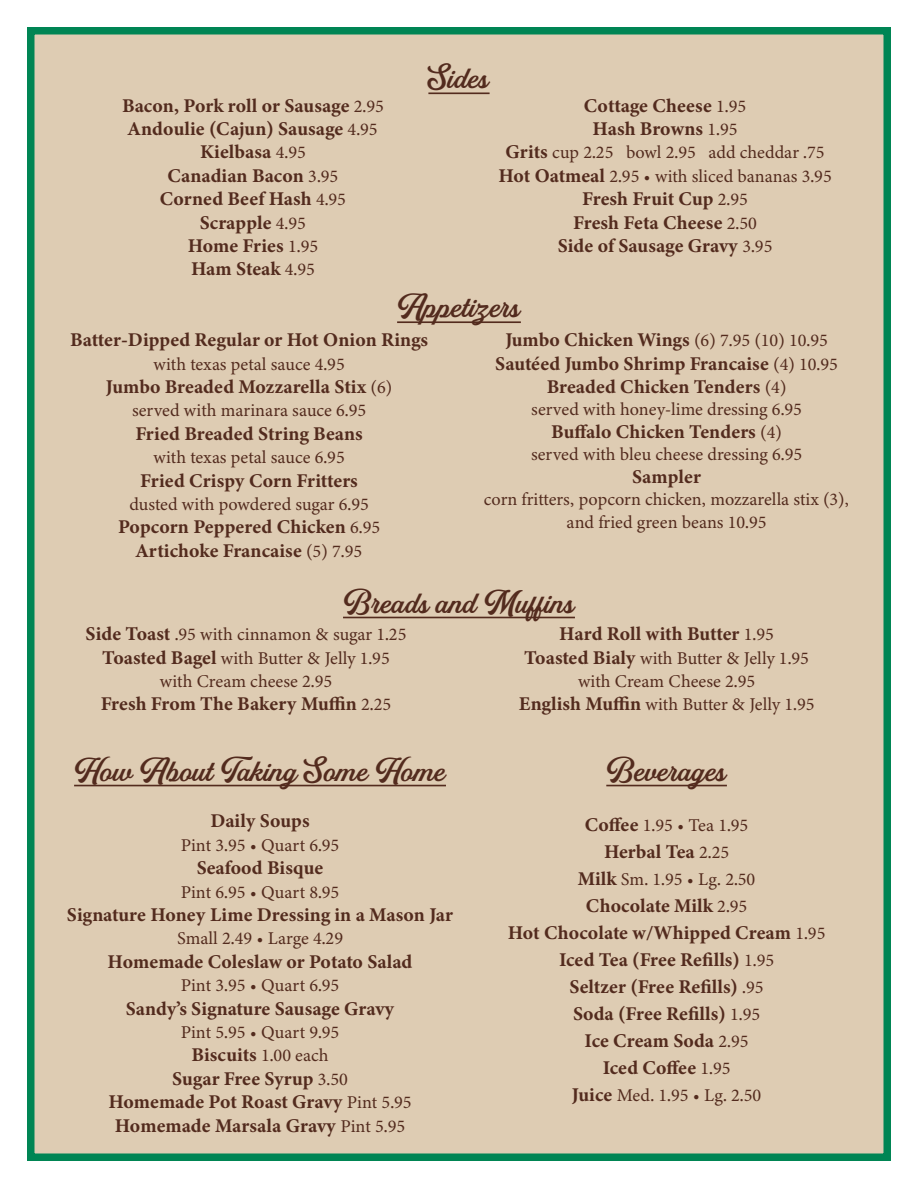
<style>
.page{position:relative;width:918px;height:1188px;background:#fff}
.page>*{position:absolute;margin:0;border:0;box-sizing:border-box;transform-origin:0 0}
.t1{font:33px "Golden Hills DEMO Regular";color:#532b1e}
.t2{font:19.5px "Minion Variable Concept";letter-spacing:.025em;color:#532b1e}
.t3{font:18px "Minion Variable Concept";color:#532b1e}
.s1{font-size:18px}
.s2{font-size:19.5px}
</style>
<div class="page">
<div style="left:27px;top:27px;width:864px;height:1134px;background:#deccb3;border:8px solid #008554"></div>
<hr style="left:428px;top:92px;width:62px;height:2px;background:#532b1e">
<hr style="left:606px;top:785px;width:121px;height:1px;background:#532b1e">
<hr style="left:397px;top:321px;width:124px;height:2px;background:#532b1e">
<hr style="left:74px;top:785px;width:372px;height:1px;background:#532b1e">
<hr style="left:343px;top:617px;width:232px;height:1px;background:#532b1e">
<p class="t2" style="left:122px;top:92px;width:263px">Bacon, Pork roll or Sausage <span class="s1">2.95</span></p>
<p class="t2" style="left:128px;top:115px;width:251px">Andoulie (Cajun) Sausage <span class="s1">4.95</span></p>
<p class="t2" style="left:200px;top:139px;width:107px">Kielbasa <span class="s1">4.95</span></p>
<p class="t2" style="left:168px;top:162px;width:172px">Canadian Bacon <span class="s1">3.95</span></p>
<p class="t2" style="left:160px;top:185px;width:188px">Corned Beef Hash <span class="s1">4.95</span></p>
<p class="t2" style="left:200px;top:209px;width:108px">Scrapple <span class="s1">4.95</span></p>
<p class="t2" style="left:188px;top:232px;width:132px">Home Fries <span class="s1">1.95</span></p>
<p class="t2" style="left:191px;top:256px;width:125px">Ham Steak <span class="s1">4.95</span></p>
<p class="t1" style="left:428px;top:58px;width:63px">Sides</p>
<p class="t2" style="left:584px;top:92px;width:164px">Cottage Cheese <span class="s1">1.95</span></p>
<p class="t2" style="left:593px;top:115px;width:146px">Hash Browns <span class="s1">1.95</span></p>
<p class="t3" style="left:506px;top:140px;width:320px"><span class="s2">Grits</span> cup 2.25 bowl 2.95 add cheddar .75</p>
<p class="t3" style="left:498px;top:164px;width:335px"><span class="s2">Hot Oatmeal</span> 2.95 • with sliced bananas 3.95</p>
<p class="t2" style="left:582px;top:185px;width:167px">Fresh Fruit Cup <span class="s1">2.95</span></p>
<p class="t2" style="left:573px;top:209px;width:185px">Fresh Feta Cheese <span class="s1">2.50</span></p>
<p class="t2" style="left:558px;top:232px;width:216px">Side of Sausage Gravy <span class="s1">3.95</span></p>
<p class="t1" style="left:397px;top:287px;width:125px">Appetizers</p>
<p class="t2" style="left:505px;top:326px;width:324px">Jumbo Chicken Wings <span class="s1">(6) 7.95 (10) 10.95</span></p>
<p class="t2" style="left:495px;top:350px;width:344px">Sautéed Jumbo Shrimp Francaise <span class="s1">(4) 10.95</span></p>
<p class="t2" style="left:547px;top:373px;width:241px">Breaded Chicken Tenders <span class="s1">(4)</span></p>
<p class="t3" style="left:531px;top:396px;width:272px">served with honey-lime dressing 6.95</p>
<p class="t2" style="left:551px;top:418px;width:232px">Buffalo Chicken Tenders <span class="s1">(4)</span></p>
<p class="t3" style="left:531px;top:441px;width:273px">served with bleu cheese dressing 6.95</p>
<p class="t2" style="left:632px;top:463px;width:70px">Sampler</p>
<p class="t3" style="left:484px;top:486px;width:367px">corn fritters, popcorn chicken, mozzarella stix (3),</p>
<p class="t3" style="left:567px;top:510px;width:201px">and fried green beans 10.95</p>
<p class="t2" style="left:70px;top:326px;width:359px">Batter-Dipped Regular or Hot Onion Rings</p>
<p class="t3" style="left:154px;top:351px;width:193px">with texas petal sauce 4.95</p>
<p class="t2" style="left:106px;top:373px;width:288px">Jumbo Breaded Mozzarella Stix <span class="s1">(6)</span></p>
<p class="t3" style="left:132px;top:398px;width:236px">served with marinara sauce 6.95</p>
<p class="t2" style="left:136px;top:420px;width:228px">Fried Breaded String Beans</p>
<p class="t3" style="left:154px;top:445px;width:193px">with texas petal sauce 6.95</p>
<p class="t2" style="left:140px;top:467px;width:219px">Fried Crispy Corn Fritters</p>
<p class="t3" style="left:129px;top:492px;width:241px">dusted with powdered sugar 6.95</p>
<p class="t2" style="left:118px;top:514px;width:264px">Popcorn Peppered Chicken <span class="s1">6.95</span></p>
<p class="t2" style="left:136px;top:537px;width:228px">Artichoke Francaise <span class="s1">(5) 7.95</span></p>
<p class="t1" style="left:343px;top:583px;width:233px">Breads and Muffins</p>
<p class="t3" style="left:86px;top:622px;width:322px"><span class="s2">Side Toast</span> .95 with cinnamon &amp; sugar 1.25</p>
<p class="t3" style="left:102px;top:645px;width:289px"><span class="s2">Toasted Bagel</span> with Butter &amp; Jelly 1.95</p>
<p class="t3" style="left:160px;top:669px;width:174px">with Cream cheese 2.95</p>
<p class="t2" style="left:101px;top:691px;width:292px">Fresh From The Bakery Muffin <span class="s1">2.25</span></p>
<p class="t1" style="left:74px;top:751px;width:373px">How About Taking Some Home</p>
<p class="t2" style="left:210px;top:808px;width:100px">Daily Soups</p>
<p class="t3" style="left:181px;top:832px;width:160px">Pint 3.95 • Quart 6.95</p>
<p class="t2" style="left:197px;top:854px;width:128px">Seafood Bisque</p>
<p class="t3" style="left:181px;top:879px;width:160px">Pint 6.95 • Quart 8.95</p>
<p class="t2" style="left:67px;top:901px;width:387px">Signature Honey Lime Dressing in a Mason Jar</p>
<p class="t3" style="left:177px;top:926px;width:168px">Small 2.49 • Large 4.29</p>
<p class="t2" style="left:108px;top:948px;width:306px">Homemade Coleslaw or Potato Salad</p>
<p class="t3" style="left:181px;top:973px;width:160px">Pint 3.95 • Quart 6.95</p>
<p class="t2" style="left:126px;top:995px;width:270px">Sandy’s Signature Sausage Gravy</p>
<p class="t3" style="left:181px;top:1020px;width:160px">Pint 5.95 • Quart 9.95</p>
<p class="t2" style="left:192px;top:1042px;width:139px">Biscuits <span class="s1">1.00 each</span></p>
<p class="t2" style="left:172px;top:1065px;width:177px">Sugar Free Syrup <span class="s1">3.50</span></p>
<p class="t2" style="left:108px;top:1088px;width:305px">Homemade Pot Roast Gravy <span class="s1">Pint 5.95</span></p>
<p class="t2" style="left:115px;top:1112px;width:292px">Homemade Marsala Gravy <span class="s1">Pint 5.95</span></p>
<p class="t2" style="left:559px;top:620px;width:216px">Hard Roll with Butter <span class="s1">1.95</span></p>
<p class="t3" style="left:524px;top:645px;width:286px"><span class="s2">Toasted Bialy</span> with Butter &amp; Jelly 1.95</p>
<p class="t3" style="left:578px;top:669px;width:179px">with Cream Cheese 2.95</p>
<p class="t3" style="left:519px;top:692px;width:297px"><span class="s2">English Muffin</span> with Butter &amp; Jelly 1.95</p>
<p class="t1" style="left:606px;top:751px;width:122px">Beverages</p>
<p class="t3" style="left:585px;top:813px;width:165px"><span class="s2">Coffee</span> 1.95 • Tea 1.95</p>
<p class="t2" style="left:604px;top:838px;width:127px">Herbal Tea <span class="s1">2.25</span></p>
<p class="t3" style="left:578px;top:867px;width:179px"><span class="s2">Milk</span> Sm. 1.95 • Lg. 2.50</p>
<p class="t2" style="left:586px;top:892px;width:163px">Chocolate Milk <span class="s1">2.95</span></p>
<p class="t2" style="left:508px;top:919px;width:319px">Hot Chocolate w/Whipped Cream <span class="s1">1.95</span></p>
<p class="t2" style="left:559px;top:946px;width:217px">Iced Tea (Free Refills) <span class="s1">1.95</span></p>
<p class="t2" style="left:570px;top:973px;width:196px">Seltzer (Free Refills) <span class="s1">.95</span></p>
<p class="t2" style="left:573px;top:1000px;width:189px">Soda (Free Refills) <span class="s1">1.95</span></p>
<p class="t2" style="left:585px;top:1027px;width:165px">Ice Cream Soda <span class="s1">2.95</span></p>
<p class="t2" style="left:603px;top:1054px;width:129px">Iced Coffee <span class="s1">1.95</span></p>
<p class="t3" style="left:572px;top:1083px;width:191px"><span class="s2">Juice</span> Med. 1.95 • Lg. 2.50</p>
</div>
